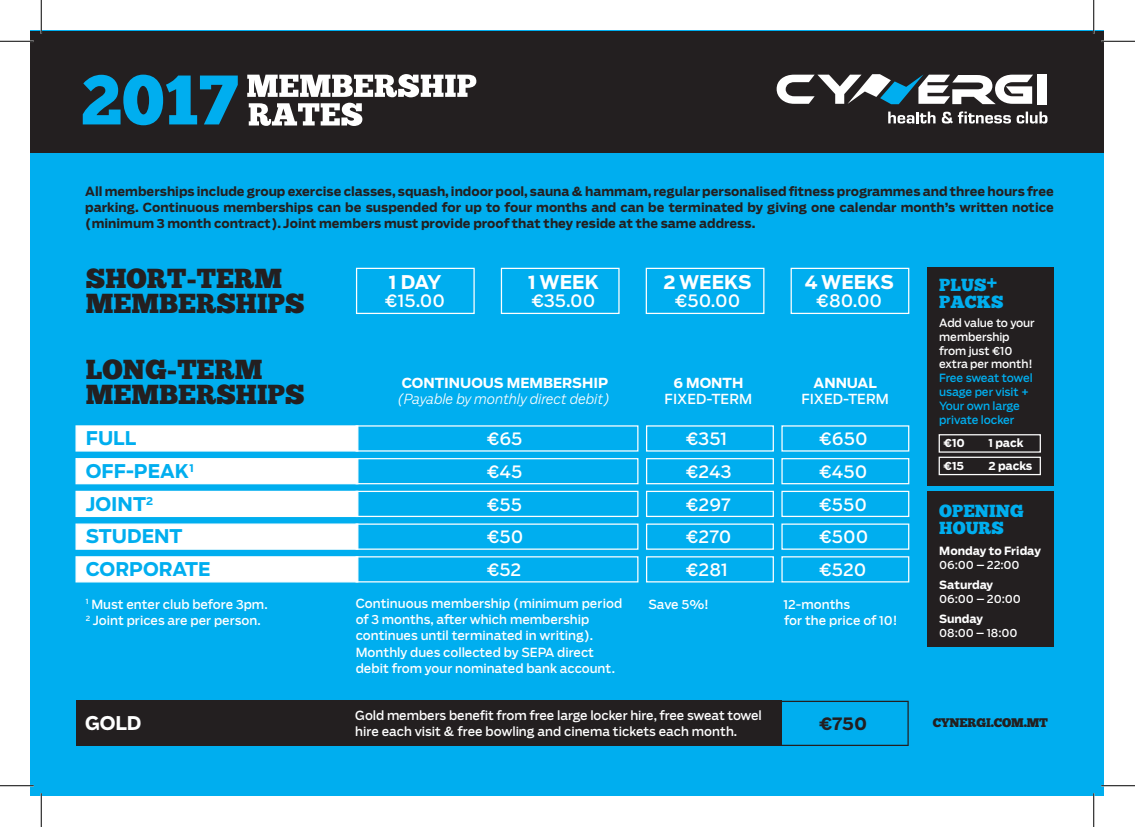
<style>
.page{position:relative;width:1135px;height:827px;background:#fff}
.page>*{position:absolute;margin:0;border:0;box-sizing:border-box;transform-origin:0 0}
.t1{font:27.5px "Chunk Five";color:#231f20}
.t2{font:700 18.75px "Boomer";color:#00aeef}
.t3{font:700 18.75px "Boomer";color:#fff}
.t4{font:17.5px "Boomer";color:#fff}
.t5{font:17.5px/17.5px "Chunk Five";color:#00aeef}
.t6{font:700 17.5px "Boomer";color:#231f20}
.t7{font:700 13.75px "Boomer";color:#fff}
.t8{font:italic 300 13.75px "Boomer";color:#fff}
.t9{font:13.75px "Boomer";color:#fff}
.t10{font:12.5px/16.2px "Boomer";color:#fff}
.t11{font:700 12.5px/16.2px "Boomer";color:#231f20;text-align:justify}
.t12{font:12.5px "Chunk Five";letter-spacing:-.01em;color:#231f20}
.t13{font:11.25px/13.8px "Boomer";letter-spacing:-.01em;color:#fff}
.t14{font:11.25px/13.8px "Boomer";letter-spacing:-.01em;color:#00aeef}
.t15{font:700 11.25px "Boomer";letter-spacing:-.01em;color:#fff}
</style>
<div class="page">
<div style="left:31px;top:31px;width:1073px;height:765px;background:#00aeef"></div>
<div style="left:31px;top:31px;width:1073px;height:121px;background:#231f20"></div>
<svg style="left:83px;top:75px;width:155px;height:50px"></svg>
<svg style="left:247px;top:74px;width:229px;height:23px"></svg>
<svg style="left:249px;top:103px;width:113px;height:23px"></svg>
<div style="left:1037px;top:74px;width:10px;height:30px;background:#fff"></div>
<svg style="left:777px;top:74px;width:256px;height:30px"></svg>
<svg style="left:888px;top:112px;width:47px;height:11px"></svg>
<svg style="left:942px;top:111px;width:69px;height:12px"></svg>
<svg style="left:1017px;top:112px;width:30px;height:11px"></svg>
<div style="left:75px;top:425px;width:283px;height:26px;background:#fff;border:1px solid #fff"></div>
<div style="left:75px;top:458px;width:283px;height:26px;background:#fff"></div>
<div style="left:75px;top:491px;width:283px;height:26px;background:#fff"></div>
<div style="left:75px;top:523px;width:283px;height:27px;background:#fff;border:1px solid #fff"></div>
<div style="left:75px;top:556px;width:283px;height:26px;background:#fff;border:1px solid #fff"></div>
<div style="left:356px;top:268px;width:119px;height:46px;border:1px solid #fff"></div>
<div style="left:355px;top:458px;width:283px;height:26px;border:1px solid #fff"></div>
<div style="left:355px;top:491px;width:283px;height:26px;border:1px solid #fff"></div>
<div style="left:355px;top:523px;width:283px;height:27px;border:1px solid #fff"></div>
<div style="left:355px;top:556px;width:283px;height:26px;border:1px solid #fff"></div>
<div style="left:646px;top:458px;width:128px;height:26px;border:1px solid #fff"></div>
<div style="left:646px;top:491px;width:128px;height:26px;border:1px solid #fff"></div>
<div style="left:646px;top:523px;width:128px;height:27px;border:1px solid #fff"></div>
<div style="left:646px;top:556px;width:128px;height:26px;border:1px solid #fff"></div>
<div style="left:781px;top:458px;width:128px;height:26px;border:1px solid #fff"></div>
<div style="left:781px;top:491px;width:128px;height:26px;border:1px solid #fff"></div>
<div style="left:781px;top:523px;width:128px;height:27px;border:1px solid #fff"></div>
<div style="left:781px;top:556px;width:128px;height:26px;border:1px solid #fff"></div>
<div style="left:501px;top:268px;width:119px;height:46px;border:1px solid #fff"></div>
<div style="left:646px;top:268px;width:118px;height:46px;border:1px solid #fff"></div>
<div style="left:790px;top:268px;width:119px;height:46px;border:1px solid #fff"></div>
<div style="left:76px;top:700px;width:706px;height:46px;background:#231f20"></div>
<svg style="left:782px;top:700px;width:127px;height:46px"></svg>
<div style="left:927px;top:491px;width:127px;height:156px;background:#231f20"></div>
<div style="left:927px;top:267px;width:127px;height:218px;background:#231f20"></div>
<div style="left:939px;top:434px;width:102px;height:18px;border:1px solid #fff"></div>
<div style="left:939px;top:456px;width:102px;height:19px;border:1px solid #fff"></div>
<hr style="left:0;top:40px;width:34px;height:2px;background:#fff">
<hr style="left:1101px;top:40px;width:34px;height:2px;background:#fff">
<hr style="left:40px;top:0;width:2px;height:34px;background:#fff">
<hr style="left:40px;top:793px;width:2px;height:34px;background:#fff">
<hr style="left:0;top:41px;width:34px;height:1px;background:#000">
<hr style="left:1101px;top:41px;width:34px;height:1px;background:#000">
<hr style="left:0;top:785px;width:34px;height:1px;background:#000">
<hr style="left:1101px;top:785px;width:34px;height:1px;background:#000">
<hr style="left:41px;top:0;width:1px;height:34px;background:#000">
<hr style="left:41px;top:793px;width:1px;height:34px;background:#000">
<hr style="left:1093px;top:0;width:1px;height:34px;background:#000">
<hr style="left:1093px;top:793px;width:1px;height:34px;background:#000">
<p class="t11" style="left:85px;top:183px;width:970px">All memberships include group exercise classes, squash, indoor pool, sauna &amp; hammam, regular personalised fitness programmes and three hours free parking. Continuous memberships can be suspended for up to four months and can be terminated by giving one calendar month’s written notice (minimum 3 month contract). Joint members must provide proof that they reside at the same address.</p>
<h1 class="t1" style="left:86px;top:262px;width:198px">SHORT-TERM</h1>
<h2 class="t3" style="left:389px;top:270px;width:54px">1 DAY</h2>
<h2 class="t3" style="left:528px;top:270px;width:72px">1 WEEK</h2>
<h2 class="t3" style="left:663px;top:270px;width:90px">2 WEEKS</h2>
<h2 class="t3" style="left:805px;top:270px;width:91px">4 WEEKS</h2>
<h1 class="t1" style="left:86px;top:287px;width:220px">MEMBERSHIPS</h1>
<h3 class="t4" style="left:385px;top:289px;width:62px">€15.00</h3>
<h3 class="t4" style="left:531px;top:289px;width:66px">€35.00</h3>
<h3 class="t4" style="left:675px;top:289px;width:67px">€50.00</h3>
<h3 class="t4" style="left:816px;top:289px;width:67px">€80.00</h3>
<h3 class="t5" style="left:939px;top:276px;width:66px">PLUS+<br>PACKS</h3>
<p class="t13" style="left:939px;top:316px;width:97px">Add value to your membership from just €10 extra per month!</p>
<p class="t14" style="left:939px;top:371px;width:95px">Free sweat towel usage per visit +<br>Your own large private locker</p>
<p class="t15" style="left:944px;top:436px;width:23px">€10</p>
<p class="t15" style="left:989px;top:436px;width:36px">1 pack</p>
<p class="t15" style="left:944px;top:458px;width:22px">€15</p>
<p class="t15" style="left:989px;top:458px;width:45px">2 packs</p>
<h1 class="t1" style="left:86px;top:353px;width:178px">LONG-TERM</h1>
<p class="t7" style="left:402px;top:374px;width:208px">CONTINUOUS MEMBERSHIP</p>
<p class="t7" style="left:673px;top:374px;width:71px">6 MONTH</p>
<p class="t7" style="left:813px;top:374px;width:65px">ANNUAL</p>
<h1 class="t1" style="left:86px;top:378px;width:220px">MEMBERSHIPS</h1>
<p class="t8" style="left:397px;top:391px;width:214px">(Payable by monthly direct debit)</p>
<p class="t9" style="left:665px;top:391px;width:89px">FIXED-TERM</p>
<p class="t9" style="left:801px;top:391px;width:89px">FIXED-TERM</p>
<h2 class="t2" style="left:86px;top:427px;width:52px">FULL</h2>
<h3 class="t4" style="left:487px;top:428px;width:37px">€65</h3>
<h3 class="t4" style="left:686px;top:428px;width:43px">€351</h3>
<h3 class="t4" style="left:819px;top:428px;width:50px">€650</h3>
<h2 class="t2" style="left:86px;top:459px;width:110px">OFF-PEAK<sup>1</sup></h2>
<h3 class="t4" style="left:487px;top:461px;width:37px">€45</h3>
<h3 class="t4" style="left:686px;top:461px;width:47px">€243</h3>
<h3 class="t4" style="left:819px;top:461px;width:50px">€450</h3>
<h2 class="t2" style="left:86px;top:492px;width:69px">JOINT<sup>2</sup></h2>
<h3 class="t4" style="left:487px;top:493px;width:37px">€55</h3>
<h3 class="t4" style="left:686px;top:493px;width:46px">€297</h3>
<h3 class="t4" style="left:819px;top:493px;width:49px">€550</h3>
<h2 class="t2" style="left:86px;top:524px;width:98px">STUDENT</h2>
<h3 class="t4" style="left:487px;top:526px;width:38px">€50</h3>
<h3 class="t4" style="left:686px;top:526px;width:47px">€270</h3>
<h3 class="t4" style="left:819px;top:526px;width:51px">€500</h3>
<h2 class="t2" style="left:86px;top:557px;width:126px">CORPORATE</h2>
<h3 class="t4" style="left:487px;top:559px;width:36px">€52</h3>
<h3 class="t4" style="left:686px;top:559px;width:43px">€281</h3>
<h3 class="t4" style="left:819px;top:559px;width:49px">€520</h3>
<p class="t10" style="left:86px;top:595px;width:183px"><sup>1</sup> Must enter club before 3pm.</p>
<p class="t10" style="left:648px;top:595px;width:62px">Save 5%!</p>
<p class="t10" style="left:783px;top:595px;width:68px">12-months</p>
<p class="t10" style="left:86px;top:612px;width:176px"><sup>2</sup> Joint prices are per person.</p>
<p class="t10" style="left:784px;top:612px;width:115px">for the price of 10!</p>
<h3 class="t5" style="left:939px;top:501px;width:86px">OPENING<br>HOURS</h3>
<p class="t15" style="left:939px;top:544px;width:103px">Monday to Friday</p>
<p class="t13" style="left:939px;top:558px;width:82px">06:00 – 22:00</p>
<p class="t15" style="left:939px;top:578px;width:55px">Saturday</p>
<p class="t13" style="left:939px;top:591px;width:83px">06:00 – 20:00</p>
<p class="t15" style="left:939px;top:611px;width:45px">Sunday</p>
<p class="t13" style="left:939px;top:625px;width:80px">08:00 – 18:00</p>
<p class="t10" style="left:356px;top:595px;width:268px">Continuous membership (minimum period of 3 months, after which membership continues until terminated in writing).<br>Monthly dues collected by SEPA direct debit from your nominated bank account.</p>
<h2 class="t3" style="left:85px;top:711px;width:58px">GOLD</h2>
<p class="t10" style="left:355px;top:707px;width:408px">Gold members benefit from free large locker hire, free sweat towel hire each visit &amp; free bowling and cinema tickets each month.</p>
<h3 class="t6" style="left:819px;top:712px;width:49px">€750</h3>
<p class="t12" style="left:933px;top:715px;width:117px">CYNERGI.COM.MT</p>
</div>
